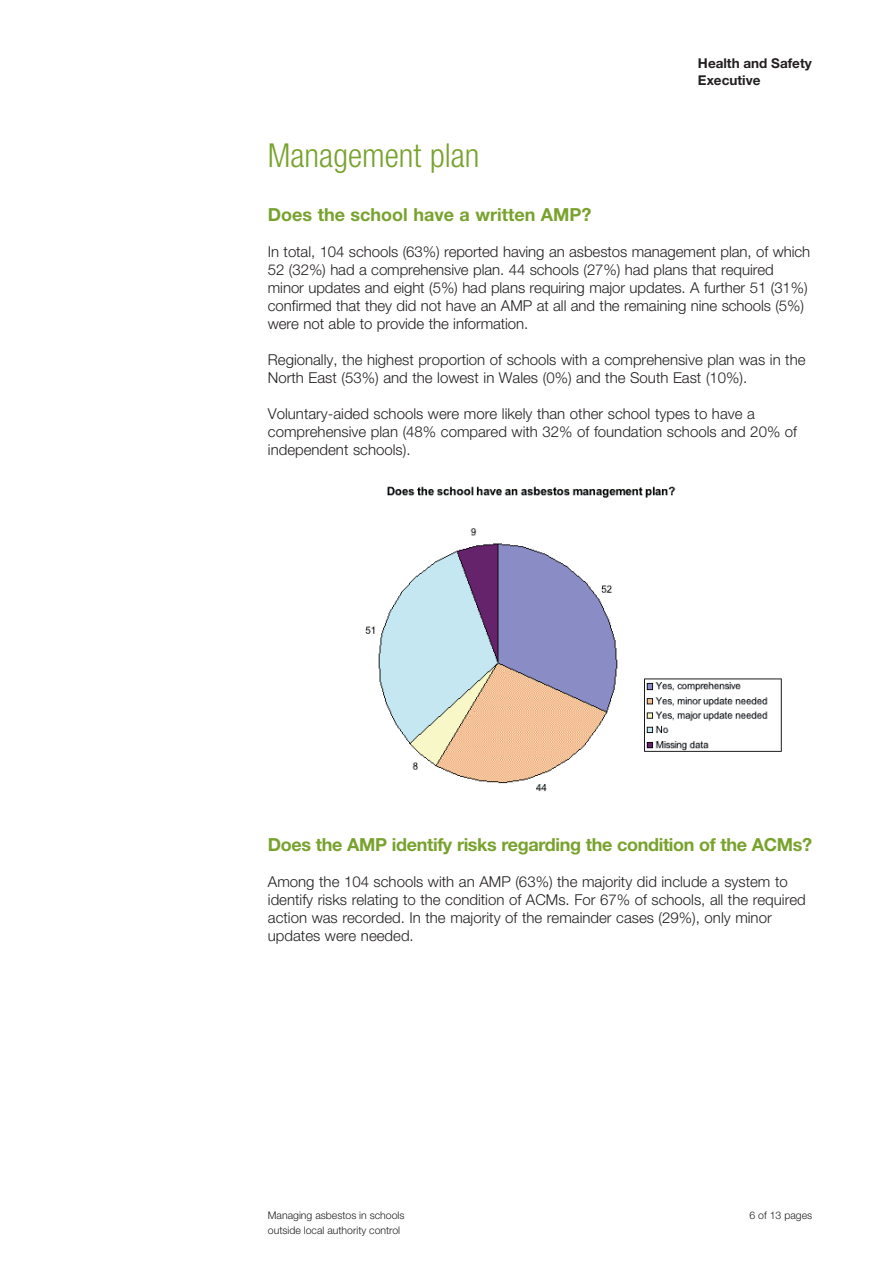
<style>
.page{position:relative;width:893px;height:1263px;background:#fff}
.page>*{position:absolute;margin:0;border:0;box-sizing:border-box;transform-origin:0 0}
.t1{font:300 condensed 33px "Helvetica Neue";color:#78a22d}
.t2{font:700 18px "Helvetica Neue";letter-spacing:-.02em;color:#78a22d}
.t3{font:700 18px "Helvetica Neue";color:#78a22d}
.t4{font:300 15px/18px "Helvetica Neue";color:#231f20}
.t5{font:700 13.5px/16.5px "Helvetica Neue";color:#231f20}
.t6{font:300 10.5px/14.4px "Helvetica Neue";color:#231f20}
</style>
<div class="page">
<img style="left:365px;top:486px;width:417px;height:306px">
<p class="t5" style="left:698px;top:55px;width:115px">Health and Safety<br>Executive</p>
<h1 class="t1" style="left:268px;top:136px;width:213px">Management plan</h1>
<p class="t3" style="left:268px;top:203px;width:325px">Does the school have a written AMP?</p>
<p class="t4" style="left:268px;top:242px;width:544px">In total, 104 schools (63%) reported having an asbestos management plan, of which 52 (32%) had a comprehensive plan. 44 schools (27%) had plans that required minor updates and eight (5%) had plans requiring major updates. A further 51 (31%) confirmed that they did not have an AMP at all and the remaining nine schools (5%) were not able to provide the information.</p>
<p class="t4" style="left:268px;top:350px;width:539px">Regionally, the highest proportion of schools with a comprehensive plan was in the<br>North East (53%) and the lowest in Wales (0%) and the South East (10%).</p>
<p class="t4" style="left:268px;top:404px;width:531px">Voluntary-aided schools were more likely than other school types to have a comprehensive plan (48% compared with 32% of foundation schools and 20% of independent schools).</p>
<p class="t2" style="left:268px;top:833px;width:546px">Does the AMP identify risks regarding the condition of the ACMs?</p>
<p class="t4" style="left:268px;top:872px;width:539px">Among the 104 schools with an AMP (63%) the majority did include a system to identify risks relating to the condition of ACMs. For 67% of schools, all the required action was recorded. In the majority of the remainder cases (29%), only minor updates were needed.</p>
<p class="t6" style="left:268px;top:1208px;width:138px">Managing asbestos in schools outside local authority control</p>
<p class="t6" style="left:749px;top:1208px;width:64px">6 of 13 pages</p>
</div>
